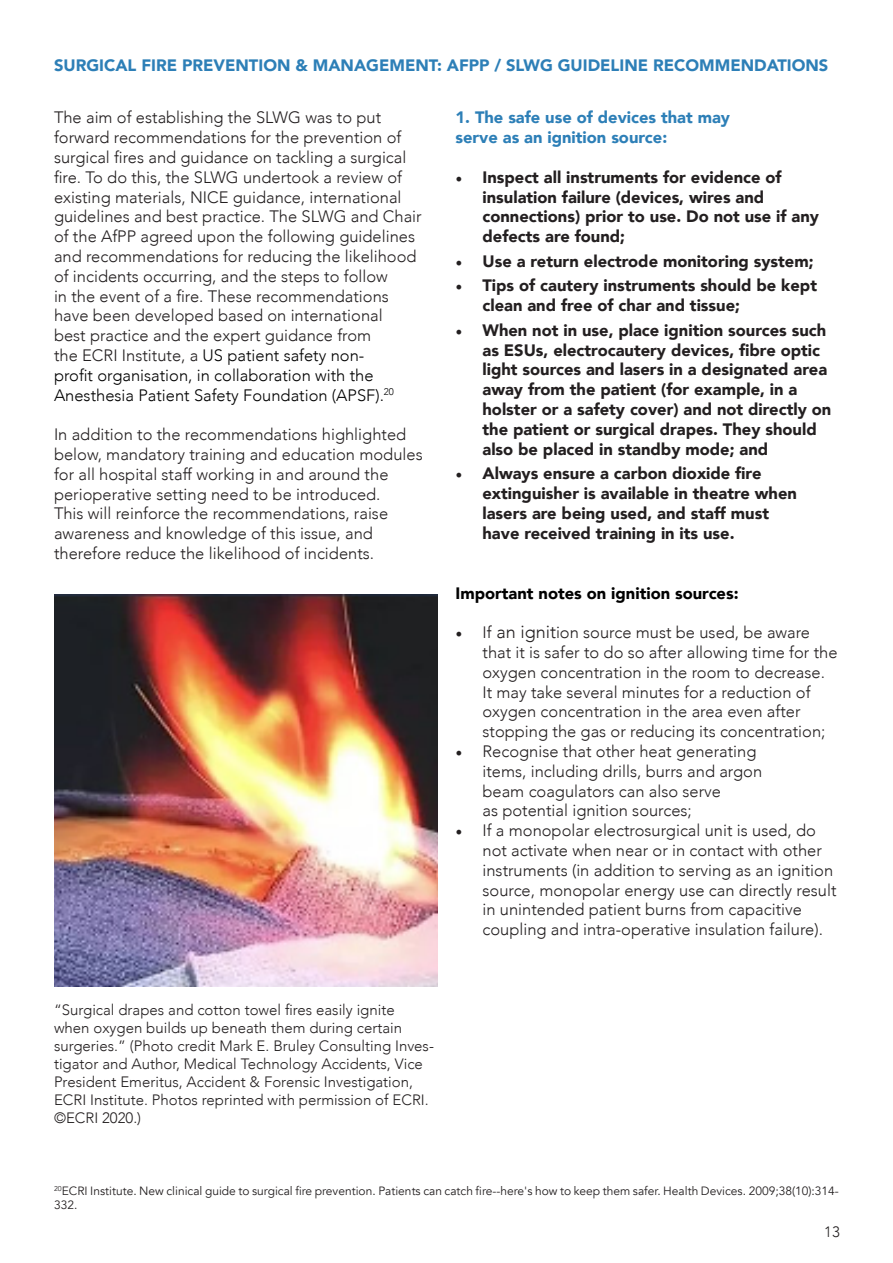
<style>
.page{position:relative;width:893px;height:1263px;background:#fff}
.page>*{position:absolute;margin:0;border:0;box-sizing:border-box;transform-origin:0 0}
.t1{font:300 16.5px/19.8px "Avenir";color:#231f20}
.t2{font:900 16.5px/19.8px "Avenir";color:#231f20}
.t3{font:900 16.5px/19.8px "Avenir";color:#2d7fb7}
.t4{font:900 16.5px "Avenir";color:#000}
.t5{font:300 15px/18px "Avenir";color:#231f20}
.t6{font:12px/14.4px "Avenir";color:#231f20}
.s1{font-family:"Minion Pro";font-weight:400;font-size:18px}
.s2{color:#000}
.s3{font-size:18px}
</style>
<div class="page">
<img style="left:54px;top:594px;width:383px;height:393px">
<p class="t3" style="left:54px;top:54px;width:776px">SURGICAL FIRE PREVENTION &amp; MANAGEMENT: AFPP / SLWG GUIDELINE RECOMMENDATIONS</p>
<p class="t3" style="left:455px;top:107px;width:276px">1. The safe use of devices that may serve as an ignition source:</p>
<p class="t2" style="left:482px;top:167px;width:338px;text-indent:-27px"><span class="s1">•</span> Inspect all instruments for evidence of insulation failure (devices, wires and connections) prior to use. Do not use if any defects are found;</p>
<p class="t2" style="left:455px;top:251px;width:360px"><span class="s1">•</span> Use a return electrode monitoring system;</p>
<p class="t2" style="left:482px;top:275px;width:336px;text-indent:-27px"><span class="s1">•</span> Tips of cautery instruments should be kept clean and free of char and tissue;</p>
<p class="t2" style="left:482px;top:320px;width:350px;text-indent:-27px"><span class="s1">•</span> When not in use, place ignition sources such as ESUs, electrocautery devices, fibre optic light sources and lasers in a designated area away from the patient (for example, in a holster or a safety cover) and not directly on the patient or surgical drapes. They should also be placed in standby mode; and</p>
<p class="t2" style="left:482px;top:463px;width:316px;text-indent:-27px"><span class="s1">•</span> Always ensure a carbon dioxide fire extinguisher is available in theatre when lasers are being used, and staff must have received training in its use.</p>
<p class="t1" style="left:54px;top:108px;width:369px">The aim of establishing the SLWG was to put forward recommendations for the prevention of surgical fires and guidance on tackling a surgical fire. To do this, the SLWG undertook a review of existing materials, NICE guidance, international guidelines and best practice. The SLWG and Chair of the AfPP agreed upon the following guidelines and recommendations for reducing the likelihood of incidents occurring, and the steps to follow<br>in the event of a fire. These recommendations have been developed based on international<br>best practice and the expert guidance from<br>the ECRI Institute, a <span class="s2">US patient safety non-<br>profit organisation, in collaboration with the Anesthesia Patient Safety Foundation (APSF).</span><sup>20</sup></p>
<p class="t1" style="left:54px;top:425px;width:370px">In addition to the recommendations highlighted below, mandatory training and education modules for all hospital staff working in and around the perioperative setting need to be introduced.<br>This will reinforce the recommendations, raise awareness and knowledge of this issue, and therefore reduce the likelihood of incidents.</p>
<p class="t4" style="left:455px;top:579px;width:285px">Important notes on ignition sources:</p>
<p class="t1" style="left:482px;top:623px;width:357px;text-indent:-27px"><span class="s1">•</span> If <span class="s3">an ignit</span>ion source must be used, be aware that it is safer to do so after allowing time for the oxygen concentration in the room to decrease.<br>It may take several minutes for a reduction of oxygen concentration in the area even after stopping the gas or reducing its concentration;</p>
<p class="t1" style="left:482px;top:741px;width:281px;text-indent:-27px"><span class="s1">•</span> Recognise that other heat generating items, including drills, burrs and argon beam coagulators can also serve<br>as potential ignition sources;</p>
<p class="t1" style="left:482px;top:821px;width:356px;text-indent:-27px"><span class="s1">•</span> If a monopolar electrosurgical unit is used, do not activate when near or in contact with other instruments (in addition to serving as an ignition source, monopolar energy use can directly result in unintended patient burns from capacitive coupling and intra-operative insulation failure).</p>
<p class="t5" style="left:54px;top:1001px;width:381px">“Surgical drapes and cotton towel fires easily ignite when oxygen builds up beneath them during certain surgeries.” (Photo credit Mark E. Bruley Consulting Inves&shy;tigator and Author, Medical Technology Accidents, Vice President Emeritus, Accident &amp; Forensic Investigation, ECRI Institute. Photos reprinted with permission of ECRI. ©ECRI 2020.)</p>
<p class="t6" style="left:54px;top:1183px;width:786px"><sup>20</sup>ECRI Institute. New clinical guide to surgical fire prevention. Patients can catch fire--here's how to keep them safer. Health Devices. 2009;38(10):314-<br>332.</p>
<p class="t5" style="left:824px;top:1223px;width:17px">13</p>
</div>
